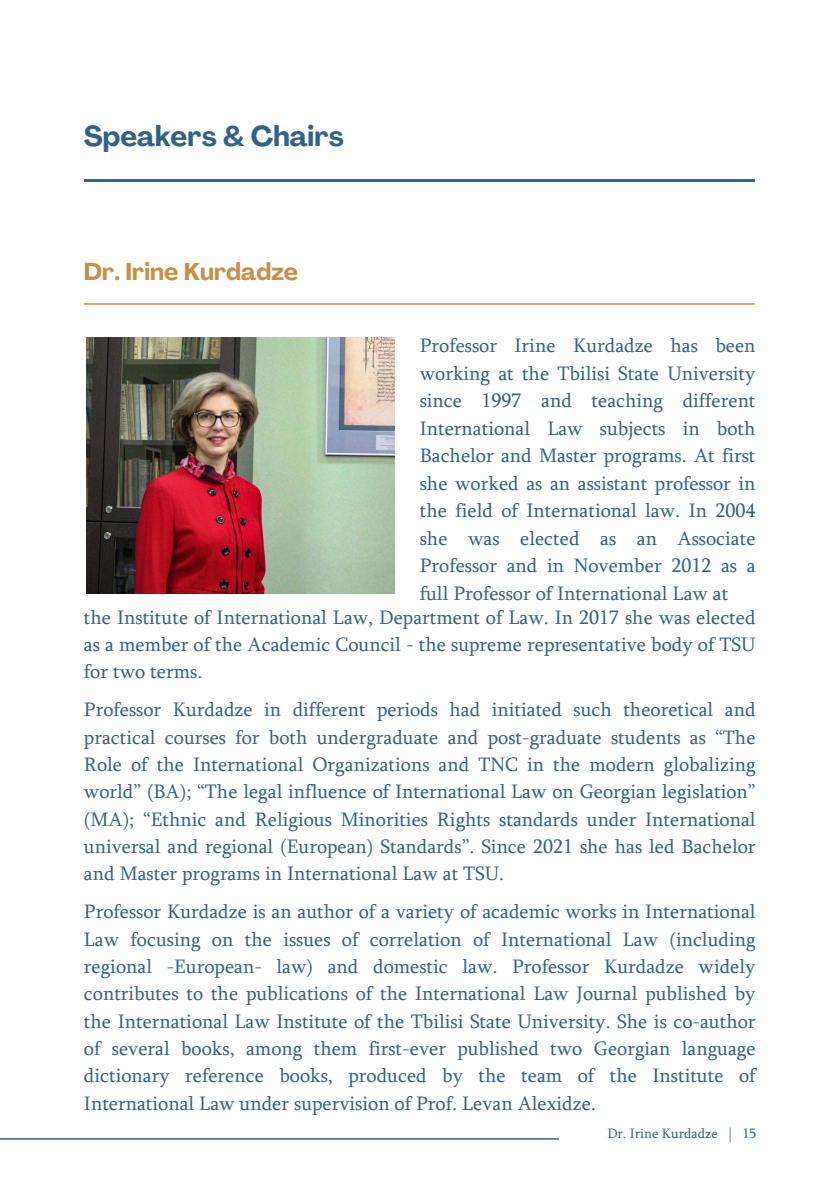
<style>
.page{position:relative;width:839px;height:1191px;background:#fff}
.page>*{position:absolute;margin:0;border:0;box-sizing:border-box;transform-origin:0 0}
.t1{font:700 28.2px "Agrandir";color:#306389}
.t2{font:700 24px "Agrandir";color:#c69048}
.t3{font:20px/27.4px "Sylfaen";color:#306389;text-align:justify}
.t4{font:14px "Sylfaen";color:#306389}
</style>
<div class="page">
<hr style="left:84px;top:303px;width:670px;height:2px;background:#c69048">
<hr style="left:84px;top:179px;width:670px;height:3px;background:#306389">
<hr style="left:0;top:1138px;width:559px;height:2px;background:#306389">
<img style="left:87px;top:337px;width:307px;height:257px">
<p class="t1" style="left:84px;top:125px;width:261px">Speakers &amp; Chairs</p>
<p class="t2" style="left:84px;top:262px;width:216px">Dr. Irine Kurdadze</p>
<p class="t3" style="left:420px;top:335px;width:337px">Professor Irine Kurdadze has been working at the Tbilisi State University since 1997 and teaching different International Law subjects in both Bachelor and Master programs. At first she worked as an assistant professor in the field of International law. In 2004 she was elected as an Associate Professor and in November 2012 as a full Professor of International Law at</p>
<p class="t3" style="left:84px;top:606px;width:673px">the Institute of International Law, Department of Law. In 2017 she was elected as a member of the Academic Council - the supreme representative body of TSU for two terms.</p>
<p class="t3" style="left:84px;top:699px;width:673px">Professor Kurdadze in different periods had initiated such theoretical and practical courses for both undergraduate and post-graduate students as “The Role of the International Organizations and TNC in the modern globalizing world” (BA); “The legal influence of International Law on Georgian legislation” (MA); “Ethnic and Religious Minorities Rights standards under International universal and regional (European) Standards”. Since 2021 she has led Bachelor and Master programs in International Law at TSU.</p>
<p class="t3" style="left:84px;top:901px;width:673px">Professor Kurdadze is an author of a variety of academic works in International Law focusing on the issues of correlation of International Law (including regional -European- law) and domestic law. Professor Kurdadze widely contributes to the publications of the International Law Journal published by the International Law Institute of the Tbilisi State University. She is co-author of several books, among them first-ever published two Georgian language dictionary reference books, produced by the team of the Institute of International Law under supervision of Prof. Levan Alexidze.</p>
<p class="t4" style="left:607px;top:1127px;width:151px">Dr. Irine Kurdadze | 15</p>
</div>
